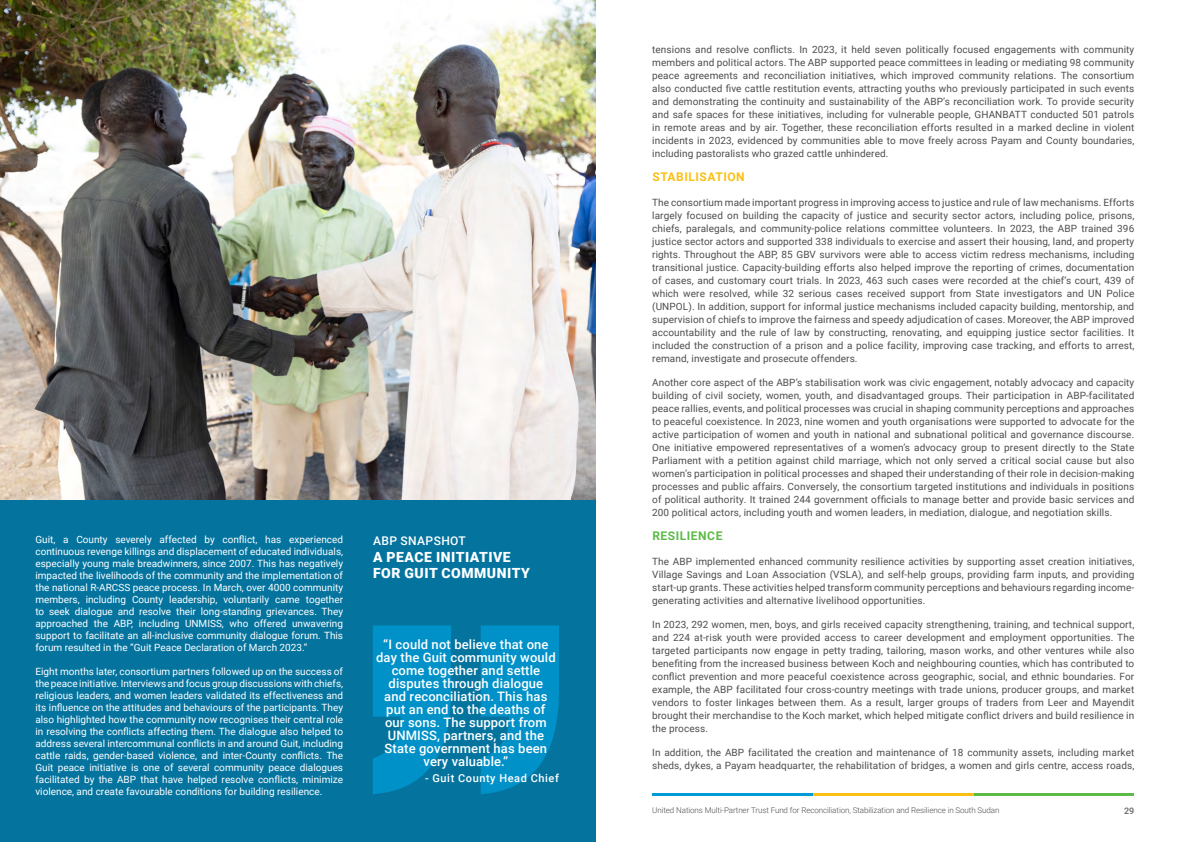
<style>
.page{position:relative;width:1191px;height:842px;background:#fff}
.page>*{position:absolute;margin:0;border:0;box-sizing:border-box;transform-origin:0 0}
.t1{font:900 14px/16.8px "Roboto";letter-spacing:.035em;color:#fff}
.t2{font:500 13px/13px "Roboto";letter-spacing:.01em;color:#fff;text-align:center}
.t3{font:700 12px "Roboto";letter-spacing:.045em;color:#fbc014}
.t4{font:500 12px "Roboto";letter-spacing:.035em;color:#fff}
.t5{font:700 12px "Roboto";letter-spacing:.045em;color:#5cba47}
.t6{font:500 11px "Roboto";letter-spacing:.05em;color:#fff}
.t7{font:10px/13px "Roboto";letter-spacing:.01em;color:#4d4d4f;text-align:justify}
.t8{font:10px/12px "Roboto";color:#fff;text-align:justify}
.t9{font:500 9px "Roboto";color:#636466}
.t10{font:300 8px "Roboto";letter-spacing:-.01em;color:#4d4d4f}
</style>
<div class="page">
<hr style="left:652px;top:793px;width:161px;height:2px;background:#009cd8">
<hr style="left:973px;top:793px;width:161px;height:2px;background:#5cba47">
<hr style="left:812px;top:793px;width:161px;height:2px;background:#fbc014">
<img style="left:0;top:1px;width:595px;height:500px">
<div style="left:0;top:501px;width:595px;height:341px;background:#04749f"></div>
<svg style="left:373px;top:625px;width:186px;height:169px"></svg>
<p class="t8" style="left:35px;top:533px;width:309px">Guit, a County severely affected by conflict, has experienced continuous revenge killings and displacement of educated individuals, especially young male breadwinners, since 2007. This has negatively impacted the livelihoods of the community and the implementation of the national R-ARCSS peace process. In March, over 4000 community members, including County leadership, voluntarily came together to seek dialogue and resolve their long-standing grievances. They approached the ABP, including UNMISS, who offered unwavering support to facilitate an all-inclusive community dialogue forum. This forum resulted in the “Guit Peace Declaration of March 2023.”</p>
<p class="t8" style="left:35px;top:665px;width:309px">Eight months later, consortium partners followed up on the success of the peace initiative. Interviews and focus group discussions with chiefs, religious leaders, and women leaders validated its effectiveness and its influence on the attitudes and behaviours of the participants. They also highlighted how the community now recognises their central role in resolving the conflicts affecting them. The dialogue also helped to address several intercommunal conflicts in and around Guit, including cattle raids, gender-based violence, and inter-County conflicts. The Guit peace initiative is one of several community peace dialogues facilitated by the ABP that have helped resolve conflicts, minimize violence, and create favourable conditions for building resilience.</p>
<p class="t4" style="left:373px;top:532px;width:94px">ABP SNAPSHOT</p>
<h1 class="t1" style="left:373px;top:548px;width:158px">A PEACE INITIATIVE<br>FOR GUIT COMMUNITY</h1>
<p class="t2" style="left:376px;top:637px;width:181px">“I could not believe that one day the Guit community would come together and settle disputes through dialogue and reconciliation. This has put an end to the deaths of our sons. The support from<br>UNMISS, partners, and the<br>State government has been very valuable.”</p>
<p class="t6" style="left:425px;top:771px;width:135px">- Guit County Head Chief</p>
<p class="t7" style="left:652px;top:43px;width:483px">tensions and resolve conflicts. In 2023, it held seven politically focused engagements with community members and political actors. The ABP supported peace committees in leading or mediating 98 community peace agreements and reconciliation initiatives, which improved community relations. The consortium also conducted five cattle restitution events, attracting youths who previously participated in such events and demonstrating the continuity and sustainability of the ABP’s reconciliation work. To provide security and safe spaces for these initiatives, including for vulnerable people, GHANBATT conducted 501 patrols in remote areas and by air. Together, these reconciliation efforts resulted in a marked decline in violent incidents in 2023, evidenced by communities able to move freely across Payam and County boundaries, including pastoralists who grazed cattle unhindered.</p>
<p class="t3" style="left:652px;top:169px;width:94px">STABILISATION</p>
<p class="t7" style="left:652px;top:195px;width:483px">The consortium made important progress in improving access to justice and rule of law mechanisms. Efforts largely focused on building the capacity of justice and security sector actors, including police, prisons, chiefs, paralegals, and community-police relations committee volunteers. In 2023, the ABP trained 396 justice sector actors and supported 338 individuals to exercise and assert their housing, land, and property rights. Throughout the ABP, 85 GBV survivors were able to access victim redress mechanisms, including transitional justice. Capacity-building efforts also helped improve the reporting of crimes, documentation of cases, and customary court trials. In 2023, 463 such cases were recorded at the chief’s court, 439 of which were resolved, while 32 serious cases received support from State investigators and UN Police (UNPOL). In addition, support for informal justice mechanisms included capacity building, mentorship, and supervision of chiefs to improve the fairness and speedy adjudication of cases. Moreover, the ABP improved accountability and the rule of law by constructing, renovating, and equipping justice sector facilities. It included the construction of a prison and a police facility, improving case tracking, and efforts to arrest, remand, investigate and prosecute offenders.</p>
<p class="t7" style="left:652px;top:376px;width:484px">Another core aspect of the ABP’s stabilisation work was civic engagement, notably advocacy and capacity building of civil society, women, youth, and disadvantaged groups. Their participation in ABP-facilitated peace rallies, events, and political processes was crucial in shaping community perceptions and approaches to peaceful coexistence. In 2023, nine women and youth organisations were supported to advocate for the active participation of women and youth in national and subnational political and governance discourse.<br>One initiative empowered representatives of a women’s advocacy group to present directly to the State Parliament with a petition against child marriage, which not only served a critical social cause but also women’s participation in political processes and shaped their understanding of their role in decision-making processes and public affairs. Conversely, the consortium targeted institutions and individuals in positions of political authority. It trained 244 government officials to manage better and provide basic services and 200 political actors, including youth and women leaders, in mediation, dialogue, and negotiation skills.</p>
<p class="t5" style="left:652px;top:528px;width:71px">RESILIENCE</p>
<p class="t7" style="left:652px;top:554px;width:483px">The ABP implemented enhanced community resilience activities by supporting asset creation initiatives, Village Savings and Loan Association (VSLA), and self-help groups, providing farm inputs, and providing start-up grants. These activities helped transform community perceptions and behaviours regarding income&shy;generating activities and alternative livelihood opportunities.</p>
<p class="t7" style="left:652px;top:618px;width:483px">In 2023, 292 women, men, boys, and girls received capacity strengthening, training, and technical support, and 224 at-risk youth were provided access to career development and employment opportunities. The targeted participants now engage in petty trading, tailoring, mason works, and other ventures while also benefiting from the increased business between Koch and neighbouring counties, which has contributed to conflict prevention and more peaceful coexistence across geographic, social, and ethnic boundaries. For example, the ABP facilitated four cross-country meetings with trade unions, producer groups, and market vendors to foster linkages between them. As a result, larger groups of traders from Leer and Mayendit brought their merchandise to the Koch market, which helped mitigate conflict drivers and build resilience in the process.</p>
<p class="t7" style="left:652px;top:746px;width:483px">In addition, the ABP facilitated the creation and maintenance of 18 community assets, including market sheds, dykes, a Payam headquarter, the rehabilitation of bridges, a women and girls centre, access roads,</p>
<p class="t10" style="left:652px;top:805px;width:349px">United Nations Multi-Partner Trust Fund for Reconciliation, Stabilization and Resilience in South Sudan</p>
<p class="t9" style="left:1124px;top:805px;width:12px">29</p>
</div>
